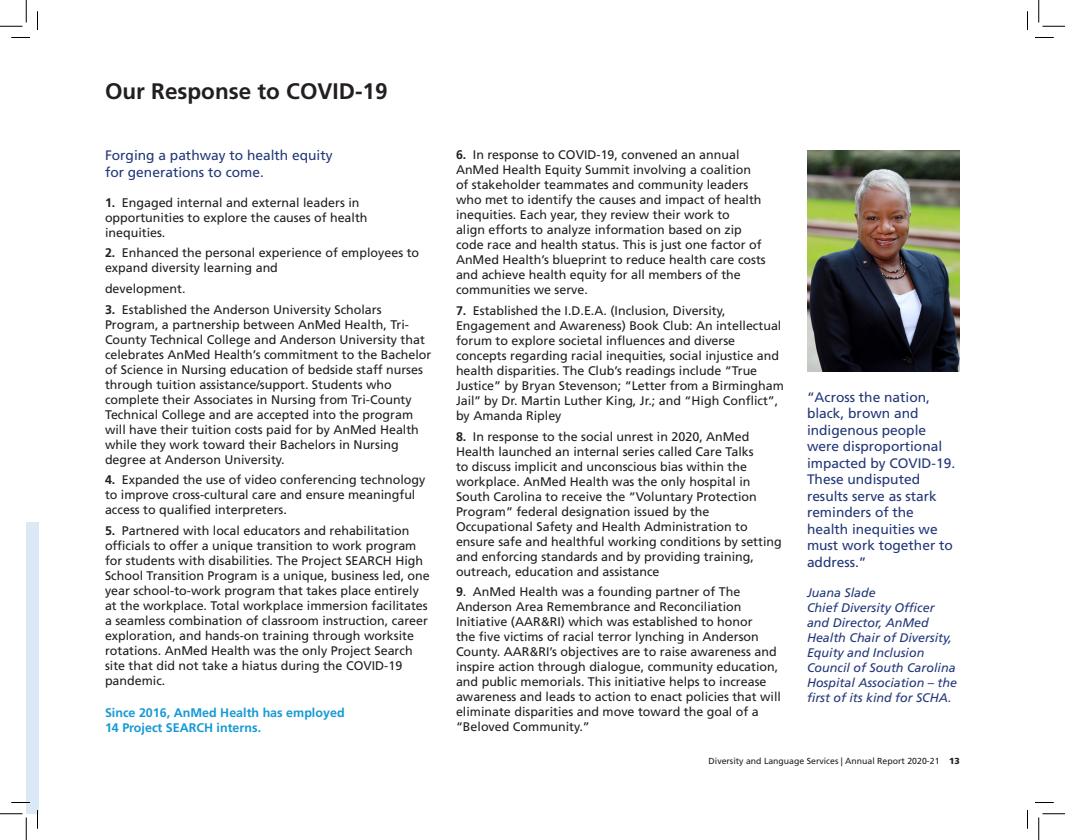
<style>
.page{position:relative;width:1065px;height:840px;background:#fff}
.page>*{position:absolute;margin:0;border:0;box-sizing:border-box;transform-origin:0 0}
.t1{font:700 22.5px "Frutiger LT Std";color:#231f20}
.t2{font:13.75px/16.5px "Frutiger LT Std";color:#233878}
.t3{font:12.5px/15px "Frutiger LT Std";color:#231f20}
.t4{font:italic 12.5px/15px "Frutiger LT Std";color:#233878}
.t5{font:700 12.5px "Frutiger LT Std";color:#1699d4}
.t6{font:8.75px "Frutiger LT Std";color:#231f20}
.s1{font-weight:700}
.s2{font-weight:900}
</style>
<div class="page">
<div style="left:26px;top:522px;width:13px;height:292px;background:#dbe8f5"></div>
<img style="left:807px;top:150px;width:153px;height:221px">
<svg style="left:11px;top:37px;width:19px;height:1px"></svg>
<svg style="left:1035px;top:37px;width:19px;height:1px"></svg>
<svg style="left:11px;top:802px;width:19px;height:1px"></svg>
<svg style="left:1035px;top:802px;width:19px;height:1px"></svg>
<svg style="left:37px;top:11px;width:1px;height:19px"></svg>
<svg style="left:37px;top:810px;width:1px;height:19px"></svg>
<svg style="left:1027px;top:11px;width:1px;height:19px"></svg>
<svg style="left:1027px;top:810px;width:1px;height:19px"></svg>
<svg style="left:0;top:0;width:27px;height:27px"></svg>
<svg style="left:0;top:814px;width:27px;height:26px"></svg>
<svg style="left:1039px;top:0;width:26px;height:27px"></svg>
<svg style="left:1039px;top:814px;width:26px;height:26px"></svg>
<p class="t1" style="left:105px;top:78px;width:284px">Our Response to COVID-19</p>
<p class="t2" style="left:105px;top:147px;width:229px">Forging a pathway to health equity</p>
<p class="t2" style="left:105px;top:164px;width:160px">for generations to come.</p>
<p class="t3" style="left:105px;top:195px;width:264px"><span class="s1">1.</span> Engaged internal and external leaders in opportunities to explore the causes of health</p>
<p class="t3" style="left:105px;top:225px;width:62px">inequities.</p>
<p class="t3" style="left:105px;top:246px;width:316px"><span class="s1">2.</span> Enhanced the personal experience of employees to expand diversity learning and</p>
<p class="t3" style="left:105px;top:281px;width:82px">development.</p>
<p class="t3" style="left:105px;top:302px;width:328px"><span class="s1">3.</span> Established the Anderson University Scholars Program, a partnership between AnMed Health, Tri-County Technical College and Anderson University that celebrates AnMed Health’s commitment to the Bachelor of Science in Nursing education of bedside staff nurses through tuition assistance/support. Students who complete their Associates in Nursing from Tri-County Technical College and are accepted into the program will have their tuition costs paid for by AnMed Health while they work toward their Bachelors in Nursing degree at Anderson University.</p>
<p class="t3" style="left:105px;top:473px;width:322px"><span class="s1">4.</span> Expanded the use of video conferencing technology to improve cross-cultural care and ensure meaningful access to qualified interpreters.</p>
<p class="t3" style="left:105px;top:523px;width:326px"><span class="s1">5.</span> Partnered with local educators and rehabilitation officials to offer a unique transition to work program for students with disabilities. The Project SEARCH High School Transition Program is a unique, business led, one year school-to-work program that takes place entirely at the workplace. Total workplace immersion facilitates a seamless combination of classroom instruction, career exploration, and hands-on training through worksite rotations. AnMed Health was the only Project Search site that did not take a hiatus during the COVID-19 pandemic.</p>
<p class="t5" style="left:105px;top:705px;width:241px">Since 2016, AnMed Health has employed</p>
<p class="t5" style="left:105px;top:720px;width:158px">14 Project SEARCH interns.</p>
<p class="t3" style="left:456px;top:148px;width:311px"><span class="s1">6.</span> In response to COVID-19, convened an annual AnMed Health Equity Summit involving a coalition of stakeholder teammates and community leaders who met to identify the causes and impact of health inequities. Each year, they review their work to<br>align efforts to analyze information based on zip code race and health status. This is just one factor of AnMed Health’s blueprint to reduce health care costs and achieve health equity for all members of the communities we serve.</p>
<p class="t3" style="left:456px;top:303px;width:329px"><span class="s1">7.</span> Established the I.D.E.A. (Inclusion, Diversity, Engagement and Awareness) Book Club: An intellectual forum to explore societal influences and diverse concepts regarding racial inequities, social injustice and health disparities. The Club’s readings include “True Justice” by Bryan Stevenson; “Letter from a Birmingham Jail’’ by Dr. Martin Luther King, Jr.; and “High Conflict”, by Amanda Ripley</p>
<p class="t3" style="left:456px;top:429px;width:327px"><span class="s1">8.</span> In response to the social unrest in 2020, AnMed Health launched an internal series called Care Talks<br>to discuss implicit and unconscious bias within the workplace. AnMed Health was the only hospital in South Carolina to receive the “Voluntary Protection Program” federal designation issued by the Occupational Safety and Health Administration to ensure safe and healthful working conditions by setting and enforcing standards and by providing training, outreach, education and assistance</p>
<p class="t3" style="left:456px;top:584px;width:327px"><span class="s1">9</span>. AnMed Health was a founding partner of The Anderson Area Remembrance and Reconciliation Initiative (AAR&amp;RI) which was established to honor<br>the five victims of racial terror lynching in Anderson County. AAR&amp;RI’s objectives are to raise awareness and inspire action through dialogue, community education, and public memorials. This initiative helps to increase awareness and leads to action to enact policies that will eliminate disparities and move toward the goal of a “Beloved Community.”</p>
<p class="t6" style="left:709px;top:756px;width:253px">Diversity and Language Services | Annual Report 2020-21 <span class="s2">13</span></p>
<p class="t2" style="left:807px;top:389px;width:150px">“Across the nation, black, brown and indigenous people were disproportional impacted by COVID-19.<br>These undisputed results serve as stark reminders of the health inequities we must work together to address.”</p>
<p class="t4" style="left:807px;top:585px;width:70px">Juana Slade</p>
<p class="t4" style="left:807px;top:600px;width:152px">Chief Diversity Officer and Director, AnMed<br>Health Chair of Diversity,<br>Equity and Inclusion<br>Council of South Carolina<br>Hospital Association – the first of its kind for SCHA.</p>
</div>
